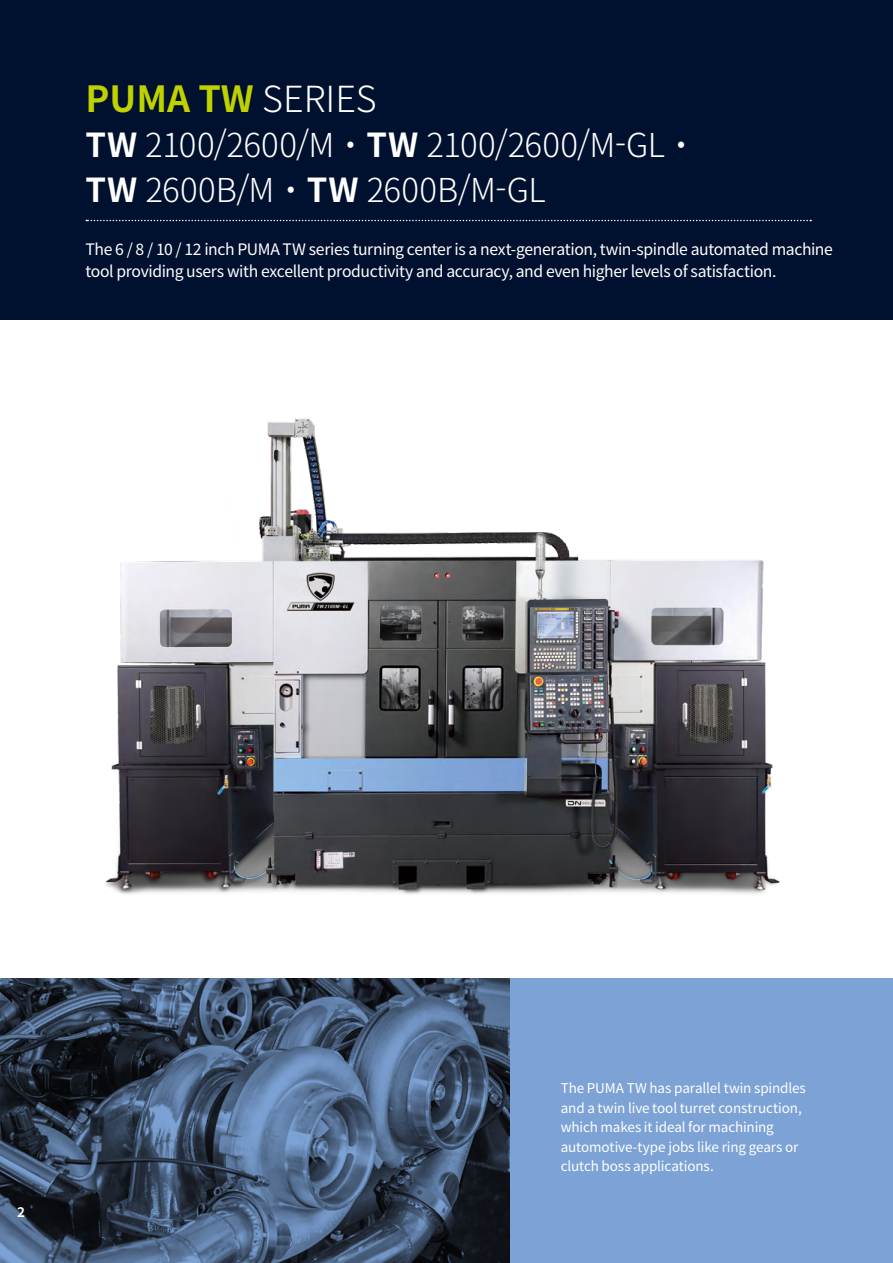
<style>
.page{position:relative;width:893px;height:1263px;background:#fff}
.page>*{position:absolute;margin:0;border:0;box-sizing:border-box;transform-origin:0 0}
.t1{font:700 36px "Noto Sans KR";color:#bfd200}
.t2{font:300 33px/45px "Noto Sans KR";letter-spacing:-.005em;color:#fff}
.t3{font:15.75px/22.5px "Noto Sans KR";letter-spacing:-.025em;color:#fff}
.t4{font:13.5px/19.5px "Noto Sans KR";letter-spacing:-.01em;color:#fff}
.t5{font:700 13.5px "Noto Sans KR";color:#fff}
.s1{font-weight:300;color:#fff}
.s2{font-weight:700}
</style>
<div class="page">
<div style="left:509px;top:978px;width:384px;height:285px;background:#7da3d6"></div>
<div style="left:0;top:0;width:893px;height:320px;background:#00102f"></div>
<svg style="left:86px;top:220px;width:725px;height:1px"></svg>
<svg style="left:0;top:978px;width:509px;height:285px;background:#3d4f68"></svg>
<img style="left:105px;top:418px;width:675px;height:476px">
<h1 class="t1" style="left:86px;top:78px;width:293px">PUMA TW <span class="s1">SERIES</span></h1>
<h2 class="t2" style="left:86px;top:123px;width:607px"><span class="s2">TW</span> 2100/2600/M <span class="s2">· TW</span> 2100/2600/M-GL <span class="s2">·<br>TW</span> 2600B/M <span class="s2">· TW</span> 2600B/M-GL</h2>
<p class="t3" style="left:86px;top:238px;width:749px">The 6 / 8 / 10 / 12 inch PUMA TW series turning center is a next-generation, twin-spindle automated machine tool providing users with excellent productivity and accuracy, and even higher levels of satisfaction.</p>
<p class="t5" style="left:17px;top:1205px;width:9px">2</p>
<p class="t4" style="left:561px;top:1078px;width:247px">The PUMA TW has parallel twin spindles and a twin live tool turret construction, which makes it ideal for machining automotive-type jobs like ring gears or clutch boss applications.</p>
</div>
